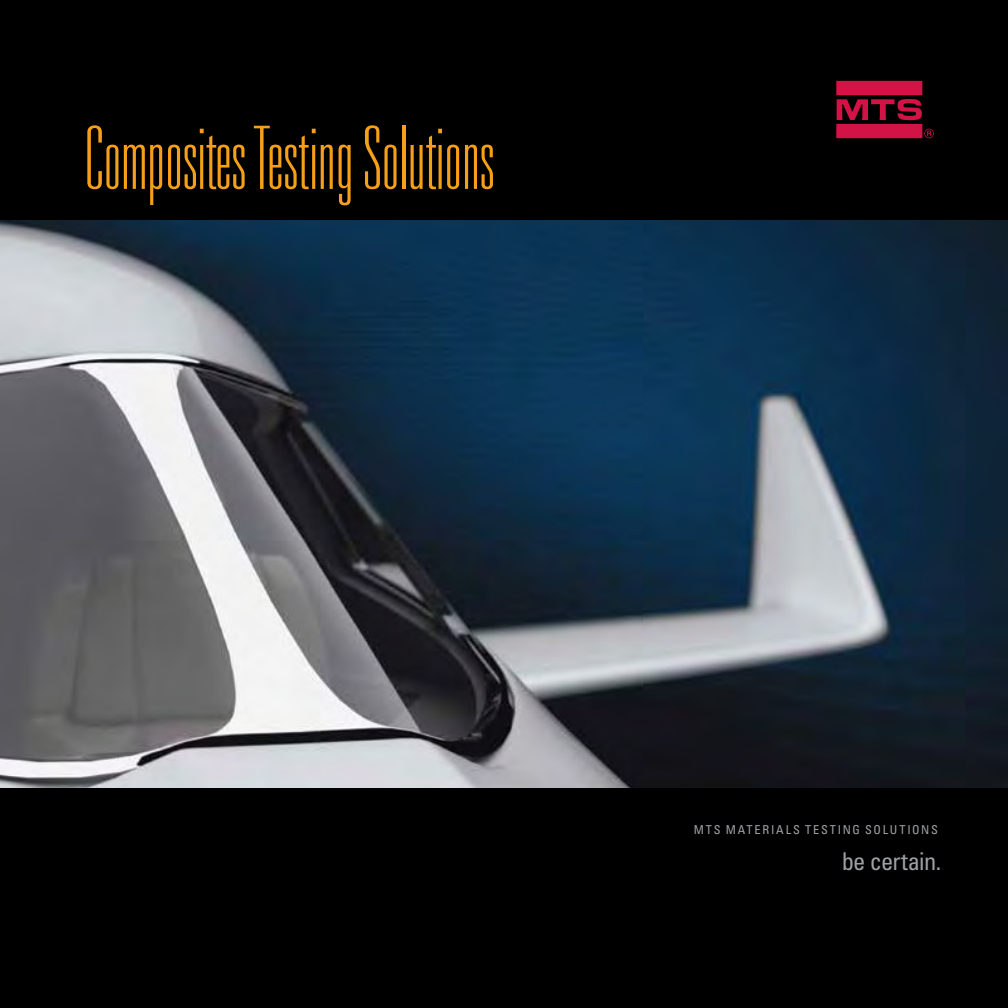
<style>
.page{position:relative;width:1008px;height:1008px;background:#000}
.page>*{position:absolute;margin:0;border:0;box-sizing:border-box;transform-origin:0 0}
.t1{font:100 ultra-condensed 87.5px "Univers LT Std";color:#f6a01a}
.t2{font:condensed 24.5px "Univers";letter-spacing:-.03em;color:#9fa1a4}
.t3{font:condensed 12.25px "Univers";letter-spacing:.15em;color:#9fa1a4}
</style>
<div class="page">
<img style="left:0;top:220px;width:1008px;height:568px">
<svg style="left:836px;top:81px;width:98px;height:57px"></svg>
<h1 class="t1" style="left:86px;top:113px;width:410px">Composites Testing Solutions</h1>
<p class="t3" style="left:694px;top:821px;width:246px">MTS MATERIALS TESTING SOLUTIONS</p>
<h2 class="t2" style="left:842px;top:846px;width:101px">be certain.</h2>
</div>
